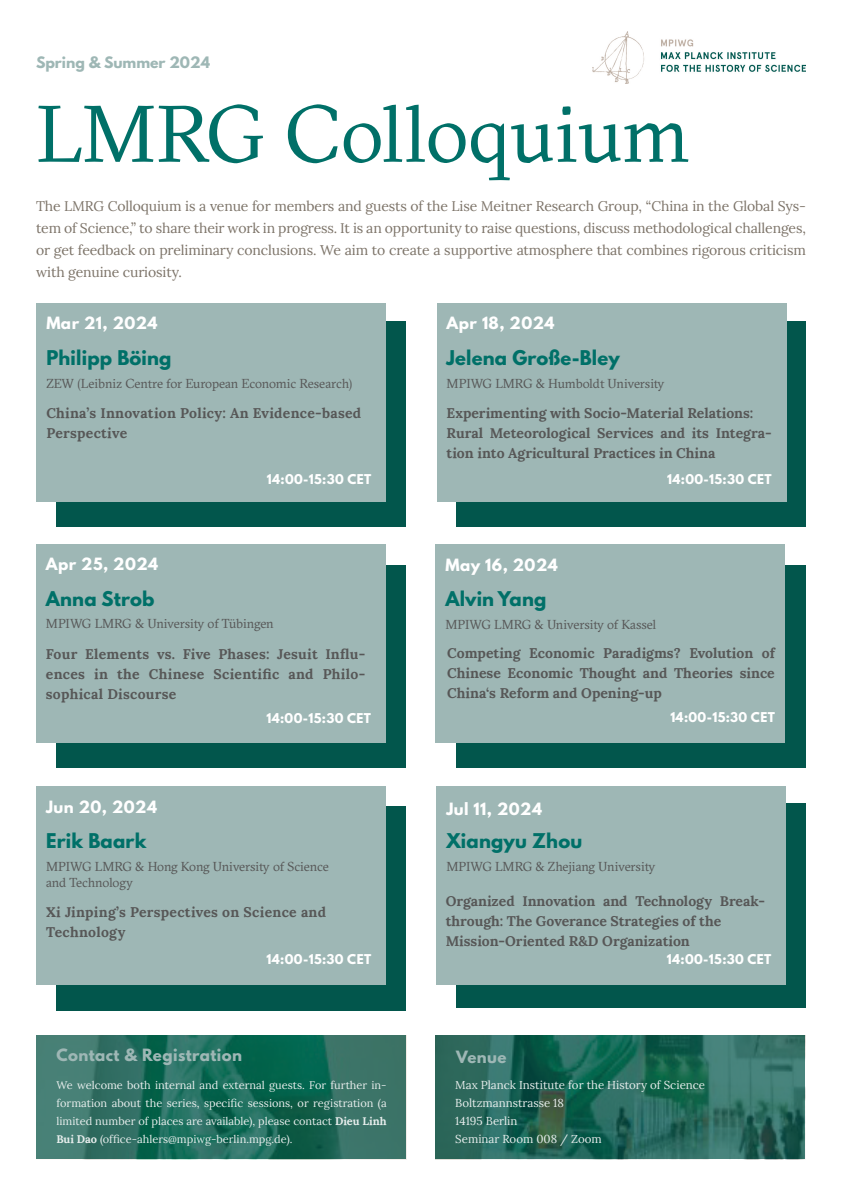
<style>
.page{position:relative;width:842px;height:1191px;background:#fff}
.page>*{position:absolute;margin:0;border:0;box-sizing:border-box;transform-origin:0 0}
.t1{font:80px "GT Sectra";letter-spacing:-.005em;color:#007068}
.Speaker_name{font:700 18px "League Spartan";letter-spacing:.01em;color:#007068}
.Date{font:700 15px "League Spartan";letter-spacing:.03em;color:#fff}
.Info_subtitle{font:700 15px "League Spartan";letter-spacing:.03em;color:#9eb7b5}
.Colloquium_title{font:700 14px/20px "Lora";color:#575757}
.Introduction_text{font:14px/22px "Lora";letter-spacing:-.01em;color:#7c7368;text-align:justify}
.Colloquium_title-2{font:700 14px/20px "Lora";letter-spacing:.02em;color:#575757}
.Term{font:700 14px "League Spartan";color:#9eb7b5}
.Institution{font:13px/15.6px "GT Sectra";letter-spacing:-.01em;color:#575757}
.Time{font:700 12px "League Spartan";letter-spacing:.03em;color:#fff}
.t2{font:11.5px "Lora";color:#e8eeed}
.Info_text{font:11px/18px "Lora";color:#e8eeed;text-align:justify}
.s1{font-weight:700}
</style>
<div class="page">
<div style="left:57px;top:321px;width:349px;height:205px;background:#02564c"></div>
<div style="left:36px;top:303px;width:350px;height:198px;background:#9eb7b5"></div>
<div style="left:456px;top:321px;width:350px;height:205px;background:#02564c"></div>
<div style="left:437px;top:303px;width:349px;height:198px;background:#9eb7b5"></div>
<div style="left:56px;top:565px;width:350px;height:202px;background:#02564c"></div>
<div style="left:36px;top:544px;width:350px;height:199px;background:#9eb7b5"></div>
<div style="left:456px;top:565px;width:349px;height:202px;background:#02564c"></div>
<div style="left:436px;top:544px;width:349px;height:199px;background:#9eb7b5"></div>
<div style="left:56px;top:806px;width:350px;height:204px;background:#02564c"></div>
<div style="left:36px;top:786px;width:350px;height:199px;background:#9eb7b5"></div>
<img style="left:592px;top:31px;width:214px;height:53px">
<img style="left:36px;top:1035px;width:370px;height:124px">
<div style="left:456px;top:803px;width:350px;height:204px;background:#02564c"></div>
<div style="left:436px;top:786px;width:350px;height:199px;background:#9eb7b5"></div>
<img style="left:436px;top:1035px;width:369px;height:124px">
<p class="Term" style="left:36px;top:52px;width:175px">Spring &amp; Summer 2024</p>
<p class="t1" style="left:36px;top:89px;width:655px">LMRG Colloquium</p>
<p class="Introduction_text" style="left:36px;top:194px;width:771px">The LMRG Colloquium is a venue for members and guests of the Lise Meitner Research Group, “China in the Global Sys&shy;tem of Science,” to share their work in progress. It is an opportunity to raise questions, discuss methodological challenges, or get feedback on preliminary conclusions. We aim to create a supportive atmosphere that combines rigorous criticism with genuine curiosity.</p>
<p class="Date" style="left:46px;top:311px;width:113px">Mar 21, 2024</p>
<p class="Speaker_name" style="left:46px;top:343px;width:127px">Philipp Böing</p>
<p class="Institution" style="left:46px;top:375px;width:307px">ZEW (Leibniz Centre for European Economic Research)</p>
<p class="Colloquium_title-2" style="left:46px;top:401px;width:316px">China’s Innovation Policy: An Evidence-based<br>Perspective</p>
<p class="Date" style="left:46px;top:552px;width:114px">Apr 25, 2024</p>
<p class="Speaker_name" style="left:46px;top:584px;width:110px">Anna Strob</p>
<p class="Time" style="left:267px;top:470px;width:106px">14:00-15:30 CET</p>
<p class="Institution" style="left:46px;top:616px;width:229px">MPIWG LMRG &amp; University of Tübingen</p>
<p class="Colloquium_title" style="left:46px;top:643px;width:321px;text-align:justify">Four Elements vs. Five Phases: Jesuit Influ&shy;ences in the Chinese Scientific and Philo&shy;sophical Discourse</p>
<p class="Date" style="left:46px;top:795px;width:112px">Jun 20, 2024</p>
<p class="Speaker_name" style="left:46px;top:827px;width:102px">Erik Baark</p>
<p class="Time" style="left:266px;top:709px;width:106px">14:00-15:30 CET</p>
<p class="Institution" style="left:46px;top:859px;width:284px">MPIWG LMRG &amp; Hong Kong University of Science and Technology</p>
<p class="Colloquium_title-2" style="left:46px;top:900px;width:281px">Xi Jinping’s Perspectives on Science and</p>
<p class="Colloquium_title-2" style="left:46px;top:920px;width:81px">Technology</p>
<p class="Time" style="left:267px;top:949px;width:106px">14:00-15:30 CET</p>
<p class="Info_subtitle" style="left:56px;top:1043px;width:187px">Contact &amp; Registration</p>
<p class="Info_text" style="left:56px;top:1075px;width:332px">We welcome both internal and external guests. For further in&shy;formation about the series, specific sessions, or registration (a limited number of places are available), please contact <span class="s1">Dieu Linh Bui Dao</span> (office-ahlers@mpiwg-berlin.mpg.de).</p>
<p class="Date" style="left:447px;top:311px;width:109px">Apr 18, 2024</p>
<p class="Speaker_name" style="left:447px;top:343px;width:175px">Jelena Große-Bley</p>
<p class="Institution" style="left:447px;top:375px;width:219px">MPIWG LMRG &amp; Humboldt University</p>
<p class="Colloquium_title" style="left:447px;top:401px;width:308px">Experimenting with Socio-Material Relations:</p>
<p class="Colloquium_title" style="left:447px;top:421px;width:327px">Rural Meteorological Services and its Integra&shy;tion into Agricultural Practices in China</p>
<p class="Time" style="left:667px;top:470px;width:106px">14:00-15:30 CET</p>
<p class="Date" style="left:445px;top:553px;width:114px">May 16, 2024</p>
<p class="Speaker_name" style="left:445px;top:585px;width:102px">Alvin Yang</p>
<p class="Colloquium_title" style="left:447px;top:641px;width:329px;text-align:justify">Competing Economic Paradigms? Evolution of Chinese Economic Thought and Theories since China‘s Reform and Opening-up</p>
<p class="Time" style="left:670px;top:708px;width:106px">14:00-15:30 CET</p>
<p class="Institution" style="left:445px;top:617px;width:212px">MPIWG LMRG &amp; University of Kassel</p>
<p class="Date" style="left:446px;top:797px;width:97px">Jul 11, 2024</p>
<p class="Speaker_name" style="left:446px;top:827px;width:137px">Xiangyu Zhou</p>
<p class="Institution" style="left:446px;top:859px;width:210px">MPIWG LMRG &amp; Zhejiang University</p>
<p class="Colloquium_title" style="left:446px;top:889px;width:321px">Organized Innovation and Technology Break&shy;through: The Goverance Strategies of the</p>
<p class="Colloquium_title" style="left:446px;top:929px;width:246px">Mission-Oriented R&amp;D Organization</p>
<p class="Time" style="left:667px;top:949px;width:106px">14:00-15:30 CET</p>
<p class="Info_subtitle" style="left:456px;top:1044px;width:52px">Venue</p>
<p class="t2" style="left:455px;top:1076px;width:251px">Max Planck Institute for the History of Science</p>
<p class="t2" style="left:455px;top:1094px;width:110px">Boltzmannstrasse 18</p>
<p class="t2" style="left:455px;top:1112px;width:64px">14195 Berlin</p>
<p class="t2" style="left:455px;top:1130px;width:148px">Seminar Room 008 / Zoom</p>
</div>
